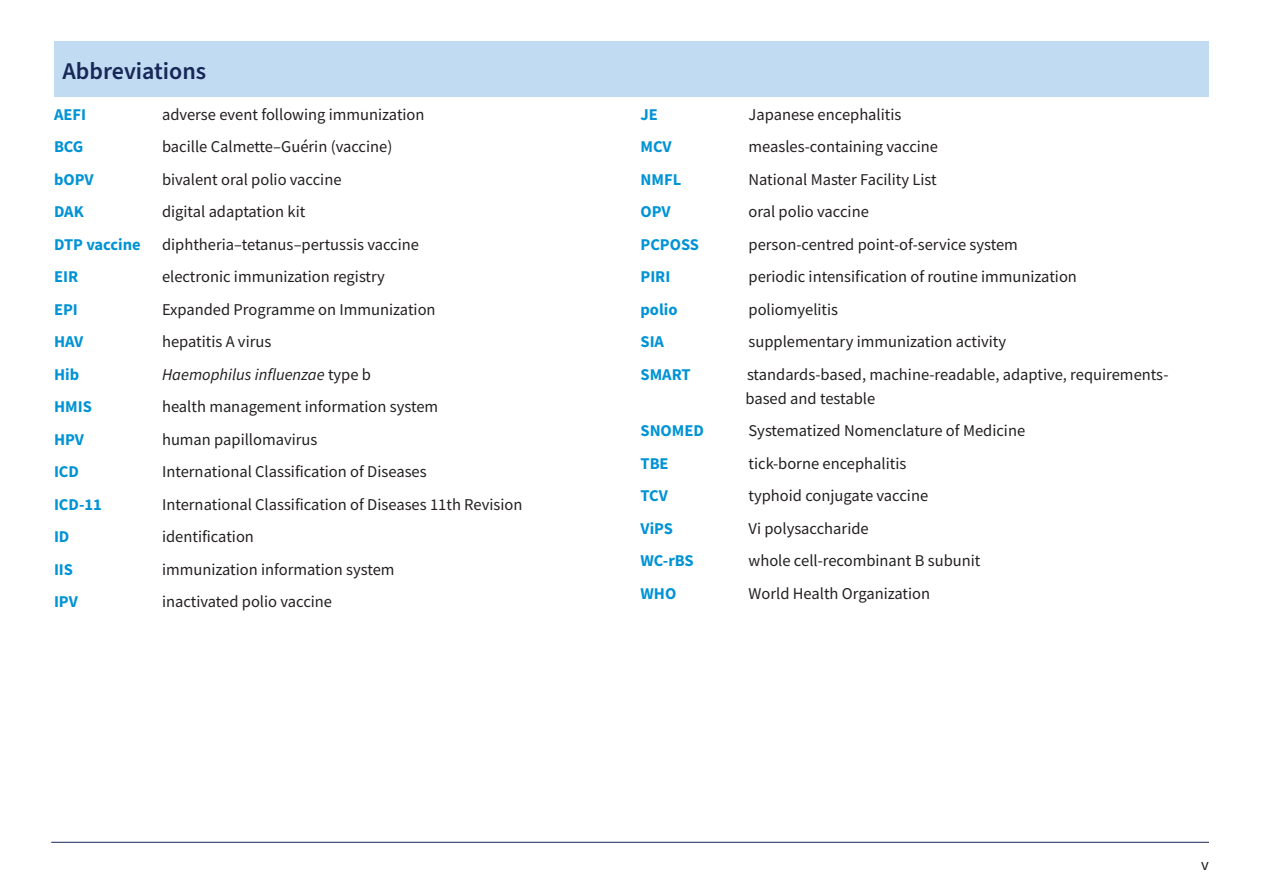
<style>
.page{position:relative;width:1263px;height:893px;background:#fff}
.page>*{position:absolute;margin:0;border:0;box-sizing:border-box;transform-origin:0 0}
.A_HEAD_COLOR_BAR{font:600 24px "Source Sans Pro";color:#182757}
.Abbreviations{font:16.5px/24px "Source Sans Pro";color:#231f20}
.Abbreviations-2{font:700 16.5px "Source Sans Pro";color:#0093d5}
.Abbreviations-3{font:italic 16.5px "Source Sans Pro";color:#231f20}
.s1{font-style:normal}
</style>
<div class="page">
<hr style="left:51px;top:842px;width:1158px;height:1px;background:#182757">
<div style="left:54px;top:41px;width:1155px;height:56px;background:#c0dbf2"></div>
<p class="A_HEAD_COLOR_BAR" style="left:63px;top:55px;width:145px">Abbreviations</p>
<p class="Abbreviations-2" style="left:54px;top:103px;width:34px">AEFI</p>
<p class="Abbreviations" style="left:162px;top:102px;width:264px">adverse event following immunization</p>
<p class="Abbreviations-2" style="left:54px;top:135px;width:31px">BCG</p>
<p class="Abbreviations" style="left:162px;top:135px;width:232px">bacille Calmette–Guérin (vaccine)</p>
<p class="Abbreviations-2" style="left:54px;top:168px;width:41px">bOPV</p>
<p class="Abbreviations" style="left:162px;top:167px;width:181px">bivalent oral polio vaccine</p>
<p class="Abbreviations-2" style="left:54px;top:200px;width:31px">DAK</p>
<p class="Abbreviations" style="left:162px;top:200px;width:145px">digital adaptation kit</p>
<p class="Abbreviations-2" style="left:54px;top:233px;width:88px">DTP vaccine</p>
<p class="Abbreviations" style="left:162px;top:232px;width:258px">diphtheria–tetanus–pertussis vaccine</p>
<p class="Abbreviations-2" style="left:54px;top:265px;width:26px">EIR</p>
<p class="Abbreviations" style="left:162px;top:265px;width:224px">electronic immunization registry</p>
<p class="Abbreviations-2" style="left:54px;top:298px;width:25px">EPI</p>
<p class="Abbreviations" style="left:162px;top:297px;width:275px">Expanded Programme on Immunization</p>
<p class="Abbreviations-2" style="left:54px;top:330px;width:31px">HAV</p>
<p class="Abbreviations" style="left:162px;top:330px;width:111px">hepatitis A virus</p>
<p class="Abbreviations-2" style="left:54px;top:363px;width:27px">Hib</p>
<p class="Abbreviations-3" style="left:162px;top:363px;width:211px">Haemophilus influenzae <span class="s1">type b</span></p>
<p class="Abbreviations-2" style="left:54px;top:395px;width:39px">HMIS</p>
<p class="Abbreviations" style="left:162px;top:395px;width:278px">health management information system</p>
<p class="Abbreviations-2" style="left:54px;top:428px;width:32px">HPV</p>
<p class="Abbreviations" style="left:162px;top:427px;width:157px">human papillomavirus</p>
<p class="Abbreviations-2" style="left:54px;top:460px;width:27px">ICD</p>
<p class="Abbreviations" style="left:162px;top:460px;width:266px">International Classification of Diseases</p>
<p class="Abbreviations-2" style="left:54px;top:493px;width:49px">ICD-11</p>
<p class="Abbreviations" style="left:162px;top:492px;width:362px">International Classification of Diseases 11th Revision</p>
<p class="Abbreviations-2" style="left:54px;top:525px;width:17px">ID</p>
<p class="Abbreviations" style="left:162px;top:525px;width:93px">identification</p>
<p class="Abbreviations-2" style="left:54px;top:558px;width:21px">IIS</p>
<p class="Abbreviations" style="left:162px;top:557px;width:234px">immunization information system</p>
<p class="Abbreviations-2" style="left:54px;top:590px;width:25px">IPV</p>
<p class="Abbreviations" style="left:162px;top:590px;width:172px">inactivated polio vaccine</p>
<p class="Abbreviations-2" style="left:640px;top:103px;width:19px">JE</p>
<p class="Abbreviations" style="left:748px;top:102px;width:154px">Japanese encephalitis</p>
<p class="Abbreviations-2" style="left:640px;top:135px;width:33px">MCV</p>
<p class="Abbreviations" style="left:748px;top:135px;width:191px">measles-containing vaccine</p>
<p class="Abbreviations-2" style="left:640px;top:168px;width:42px">NMFL</p>
<p class="Abbreviations" style="left:748px;top:167px;width:190px">National Master Facility List</p>
<p class="Abbreviations-2" style="left:640px;top:200px;width:32px">OPV</p>
<p class="Abbreviations" style="left:748px;top:200px;width:122px">oral polio vaccine</p>
<p class="Abbreviations-2" style="left:640px;top:233px;width:60px">PCPOSS</p>
<p class="Abbreviations" style="left:748px;top:232px;width:271px">person-centred point-of-service system</p>
<p class="Abbreviations-2" style="left:640px;top:265px;width:31px">PIRI</p>
<p class="Abbreviations" style="left:748px;top:265px;width:330px">periodic intensification of routine immunization</p>
<p class="Abbreviations-2" style="left:640px;top:298px;width:39px">polio</p>
<p class="Abbreviations" style="left:748px;top:297px;width:91px">poliomyelitis</p>
<p class="Abbreviations-2" style="left:640px;top:330px;width:25px">SIA</p>
<p class="Abbreviations" style="left:748px;top:330px;width:259px">supplementary immunization activity</p>
<p class="Abbreviations-2" style="left:640px;top:363px;width:52px">SMART</p>
<p class="Abbreviations" style="left:745px;top:362px;width:424px">standards-based, machine-readable, adaptive, requirements&shy;based and testable</p>
<p class="Abbreviations-2" style="left:640px;top:419px;width:65px">SNOMED</p>
<p class="Abbreviations" style="left:748px;top:419px;width:278px">Systematized Nomenclature of Medicine</p>
<p class="Abbreviations-2" style="left:640px;top:452px;width:30px">TBE</p>
<p class="Abbreviations" style="left:748px;top:451px;width:159px">tick-borne encephalitis</p>
<p class="Abbreviations-2" style="left:640px;top:484px;width:29px">TCV</p>
<p class="Abbreviations" style="left:748px;top:484px;width:181px">typhoid conjugate vaccine</p>
<p class="Abbreviations-2" style="left:640px;top:517px;width:34px">ViPS</p>
<p class="Abbreviations" style="left:748px;top:516px;width:122px">Vi polysaccharide</p>
<p class="Abbreviations-2" style="left:640px;top:549px;width:55px">WC-rBS</p>
<p class="Abbreviations" style="left:748px;top:549px;width:233px">whole cell-recombinant B subunit</p>
<p class="Abbreviations-2" style="left:640px;top:582px;width:37px">WHO</p>
<p class="Abbreviations" style="left:748px;top:581px;width:183px">World Health Organization</p>
<p class="Abbreviations" style="left:1201px;top:852px;width:9px">v</p>
</div>
